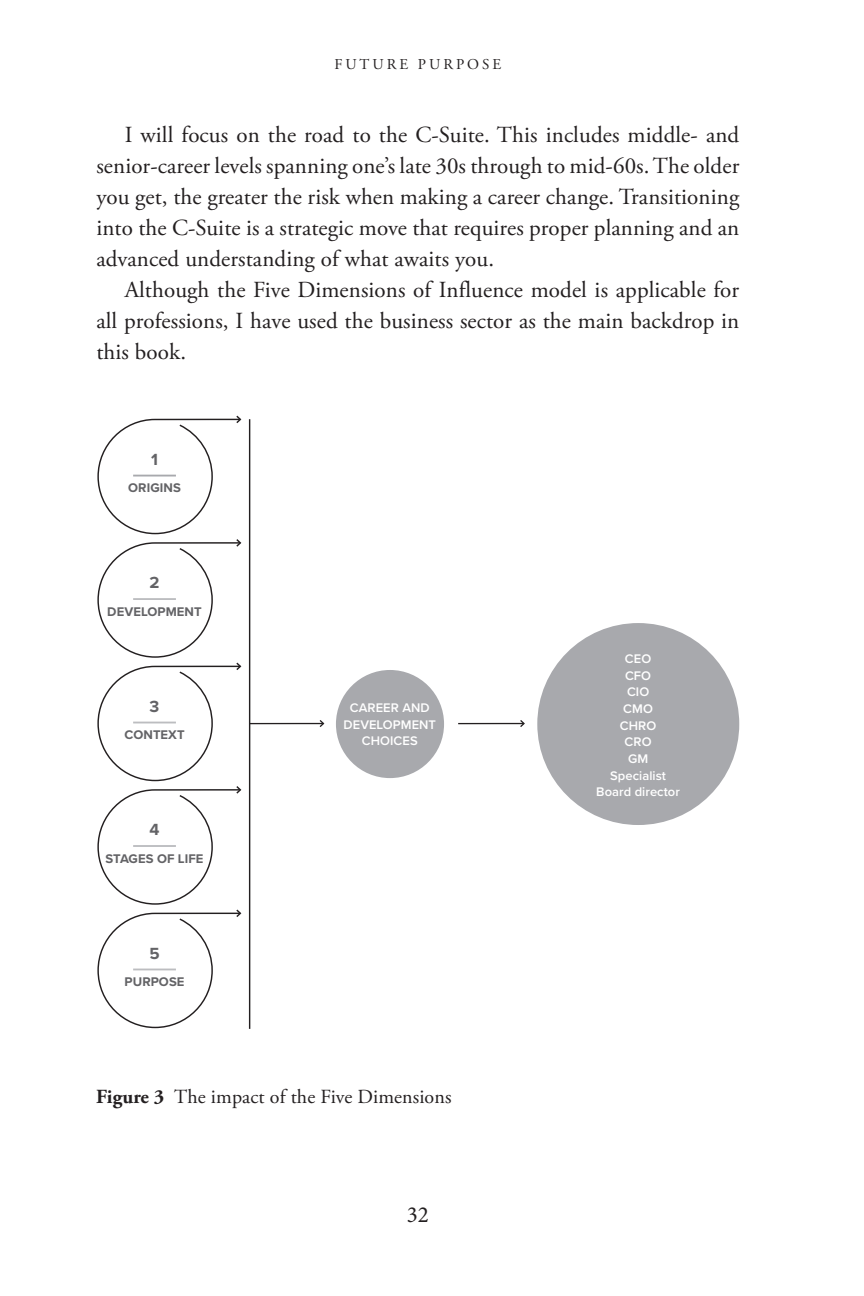
<style>
.page{position:relative;width:864px;height:1296px;background:#fff}
.page>*{position:absolute;margin:0;border:0;box-sizing:border-box;transform-origin:0 0}
.t1{font:23px/31px "Adobe Garamond Pro";letter-spacing:.005em;color:#231f20;text-align:justify}
.t2{font:23px "Minion Pro";color:#231f20}
.t3{font:20px "Adobe Garamond Pro";letter-spacing:.005em;color:#231f20}
.t4{font:700 16.8px "Proxima Nova";color:#636366}
.t5{font:15px "Adobe Garamond Pro";letter-spacing:.2em;color:#231f20}
.t6{font:600 13px/16.6px "Proxima Nova";letter-spacing:.005em;color:#fff;text-align:center}
.t7{font:700 13px "Proxima Nova";letter-spacing:.005em;color:#636366}
.s1{font-weight:700}
</style>
<div class="page">
<svg style="left:97px;top:415px;width:145px;height:614px"></svg>
<hr style="left:133px;top:475px;width:43px;height:2px;background:#a8a9ad">
<hr style="left:133px;top:598px;width:43px;height:2px;background:#bcbdc0">
<hr style="left:133px;top:722px;width:43px;height:1px;background:#bcbdc0">
<hr style="left:133px;top:845px;width:43px;height:2px;background:#bcbdc0">
<hr style="left:133px;top:969px;width:43px;height:1px;background:#bcbdc0">
<hr style="left:249px;top:419px;width:1px;height:610px;background:#231f20">
<div style="left:537px;top:623px;width:202px;height:202px;background:#a8a9ad;border-radius:50%"></div>
<div style="left:336px;top:670px;width:108px;height:108px;background:#a8a9ad;border-radius:50%"></div>
<svg style="left:248px;top:719px;width:77px;height:10px"></svg>
<svg style="left:458px;top:720px;width:67px;height:7px"></svg>
<p class="t5" style="left:334px;top:55px;width:168px">FUTURE PURPOSE</p>
<p class="t1" style="left:96px;top:120px;width:644px;text-indent:28px">I will focus on the road to the C-Suite. This includes middle- and senior-career levels spanning one’s late 30s through to mid-60s. The older you get, the greater the risk when making a career change. Transitioning into the C-Suite is a strategic move that requires proper planning and an advanced understanding of what awaits you.</p>
<p class="t1" style="left:96px;top:275px;width:644px;text-indent:28px">Although the Five Dimensions of Influence model is applicable for all professions, I have used the business sector as the main backdrop in this book.</p>
<p class="t4" style="left:151px;top:447px;width:8px">1</p>
<p class="t7" style="left:128px;top:478px;width:54px">ORIGINS</p>
<p class="t4" style="left:150px;top:570px;width:12px">2</p>
<p class="t7" style="left:107px;top:602px;width:96px">DEVELOPMENT</p>
<p class="t4" style="left:150px;top:694px;width:11px">3</p>
<p class="t7" style="left:124px;top:725px;width:62px">CONTEXT</p>
<p class="t4" style="left:150px;top:817px;width:11px">4</p>
<p class="t7" style="left:106px;top:849px;width:100px">STAGES OF LIFE</p>
<p class="t4" style="left:149px;top:941px;width:12px">5</p>
<p class="t7" style="left:125px;top:972px;width:61px">PURPOSE</p>
<p class="t6" style="left:344px;top:699px;width:94px">CAREER AND<br>DEVELOPMENT<br>CHOICES</p>
<p class="t3" style="left:96px;top:1084px;width:357px"><span class="s1">Figure 3</span> The impact of the Five Dimensions</p>
<p class="t2" style="left:407px;top:1200px;width:24px">32</p>
<p class="t6" style="left:596px;top:650px;width:85px">CEO<br>CFO<br>CIO<br>CMO<br>CHRO<br>CRO<br>GM<br>Specialist<br>Board director</p>
</div>
